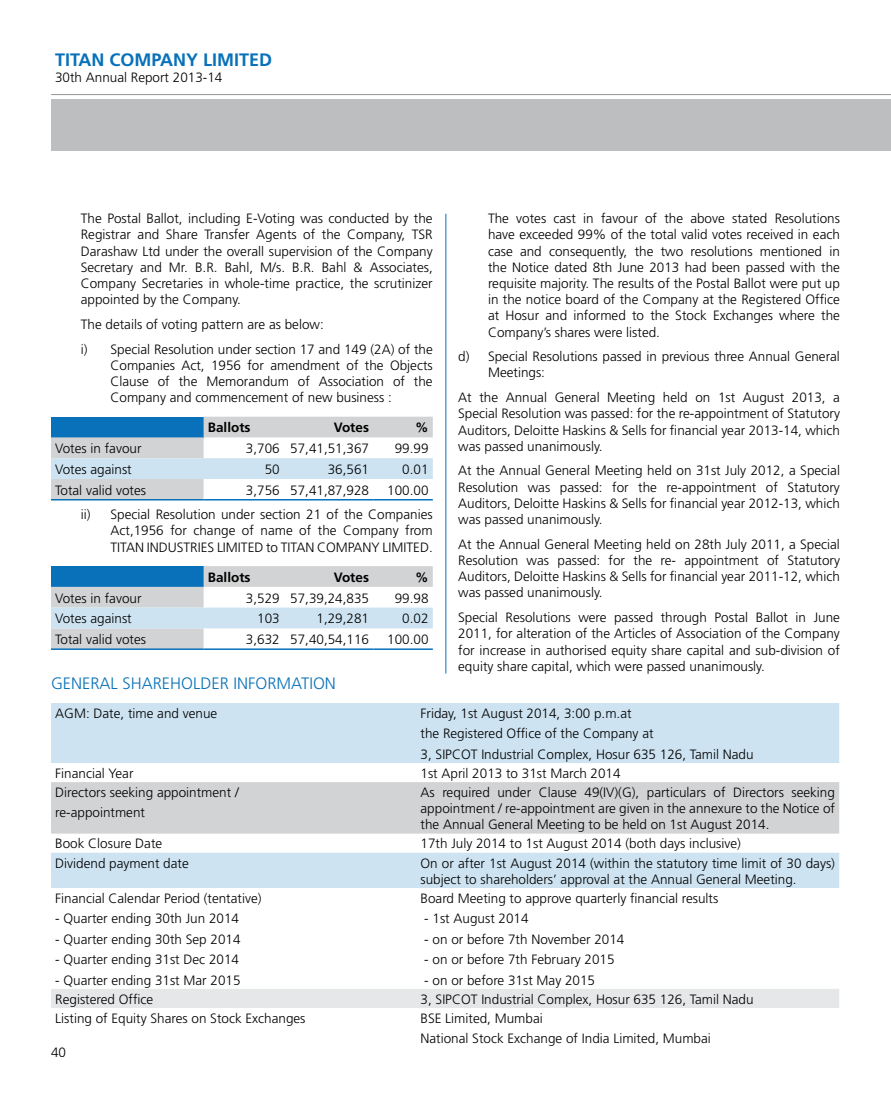
<style>
.page{position:relative;width:891px;height:1107px;background:#fff}
.page>*{position:absolute;margin:0;border:0;box-sizing:border-box;transform-origin:0 0}
.t1{font:700 18px "Frutiger";color:#0871b9}
.t2{font:300 16.5px "Frutiger";color:#0871b9}
.t3{font:300 13.5px/16.2px "Frutiger";color:#000;text-align:justify}
.t4{font:700 13.5px "Frutiger";color:#000}
</style>
<div class="page">
<hr style="left:51px;top:94px;width:840px;height:1px;background:#939598">
<div style="left:51px;top:99px;width:840px;height:51px;background:#bcbec0"></div>
<hr style="left:446px;top:214px;width:1px;height:459px;background:#0871b9">
<svg style="left:51px;top:417px;width:382px;height:82px"></svg>
<hr style="left:51px;top:499px;width:153px;height:2px;background:#0871b9">
<hr style="left:204px;top:499px;width:80px;height:2px;background:#0871b9">
<hr style="left:284px;top:499px;width:89px;height:2px;background:#0871b9">
<hr style="left:373px;top:499px;width:60px;height:2px;background:#0871b9">
<svg style="left:51px;top:566px;width:382px;height:82px"></svg>
<hr style="left:51px;top:648px;width:153px;height:2px;background:#0871b9">
<hr style="left:204px;top:648px;width:80px;height:2px;background:#0871b9">
<hr style="left:284px;top:648px;width:89px;height:2px;background:#0871b9">
<hr style="left:373px;top:648px;width:60px;height:2px;background:#0871b9">
<svg style="left:51px;top:703px;width:788px;height:185px;fill:#cee3f1"></svg>
<div style="left:51px;top:782px;width:788px;height:52px;background:#d1d3d4"></div>
<div style="left:51px;top:989px;width:788px;height:19px;background:#e6e7e8"></div>
<h1 class="t1" style="left:55px;top:49px;width:219px">TITAN COMPANY LIMITED</h1>
<p class="t3" style="left:55px;top:70px;width:169px">30th Annual Report 2013-14</p>
<p class="t3" style="left:81px;top:210px;width:353px">The Postal Ballot, including E-Voting was conducted by the Registrar and Share Transfer Agents of the Company, TSR Darashaw Ltd under the overall supervision of the Company Secretary and Mr. B.R. Bahl, M/s. B.R. Bahl &amp; Associates, Company Secretaries in whole-time practice, the scrutinizer appointed by the Company.</p>
<p class="t3" style="left:81px;top:312px;width:353px;line-height:24.8px">The details of voting pattern are as below:<br>i) Special Resolution under section 17 and 149 (2A) of the</p>
<p class="t3" style="left:111px;top:357px;width:324px">Companies Act, 1956 for amendment of the Objects Clause of the Memorandum of Association of the Company and commencement of new business :</p>
<p class="t4" style="left:208px;top:420px;width:44px">Ballots</p>
<p class="t4" style="left:334px;top:420px;width:37px">Votes</p>
<p class="t4" style="left:415px;top:420px;width:15px">%</p>
<p class="t3" style="left:55px;top:440px;width:88px">Votes in favour</p>
<p class="t3" style="left:246px;top:440px;width:125px">3,706 57,41,51,367</p>
<p class="t3" style="left:395px;top:440px;width:35px">99.99</p>
<p class="t3" style="left:55px;top:461px;width:78px">Votes against</p>
<p class="t3" style="left:265px;top:461px;width:17px">50</p>
<p class="t3" style="left:328px;top:461px;width:43px">36,561</p>
<p class="t3" style="left:402px;top:461px;width:28px">0.01</p>
<p class="t3" style="left:55px;top:482px;width:92px">Total valid votes</p>
<p class="t3" style="left:246px;top:482px;width:125px">3,756 57,41,87,928</p>
<p class="t3" style="left:81px;top:478px;width:353px;line-height:24.6px;text-indent:307px">100.00 ii) Special Resolution under section 21 of the Companies</p>
<p class="t3" style="left:111px;top:523px;width:324px">Act,1956 for change of name of the Company from<br>TITAN INDUSTRIES LIMITED to TITAN COMPANY LIMITED.</p>
<p class="t4" style="left:208px;top:569px;width:44px">Ballots</p>
<p class="t4" style="left:334px;top:569px;width:37px">Votes</p>
<p class="t4" style="left:415px;top:569px;width:15px">%</p>
<p class="t3" style="left:55px;top:590px;width:88px">Votes in favour</p>
<p class="t3" style="left:246px;top:590px;width:125px">3,529 57,39,24,835</p>
<p class="t3" style="left:395px;top:590px;width:35px">99.98</p>
<p class="t3" style="left:55px;top:611px;width:78px">Votes against</p>
<p class="t3" style="left:257px;top:611px;width:24px">103</p>
<p class="t3" style="left:317px;top:611px;width:54px">1,29,281</p>
<p class="t3" style="left:402px;top:611px;width:28px">0.02</p>
<p class="t3" style="left:55px;top:631px;width:92px">Total valid votes</p>
<p class="t3" style="left:246px;top:631px;width:125px">3,632 57,40,54,116</p>
<p class="t3" style="left:387px;top:631px;width:43px">100.00</p>
<p class="t3" style="left:488px;top:210px;width:353px">The votes cast in favour of the above stated Resolutions have exceeded 99% of the total valid votes received in each case and consequently, the two resolutions mentioned in the Notice dated 8th June 2013 had been passed with the requisite majority. The results of the Postal Ballot were put up in the notice board of the Company at the Registered Office at Hosur and informed to the Stock Exchanges where the Company’s shares were listed.</p>
<p class="t3" style="left:488px;top:348px;width:353px;text-indent:-30px">d) Special Resolutions passed in previous three Annual General<br>Meetings:</p>
<p class="t3" style="left:458px;top:389px;width:383px">At the Annual General Meeting held on 1st August 2013, a Special Resolution was passed: for the re-appointment of Statutory Auditors, Deloitte Haskins &amp; Sells for financial year 2013-14, which was passed unanimously.</p>
<p class="t3" style="left:458px;top:463px;width:383px">At the Annual General Meeting held on 31st July 2012, a Special Resolution was passed: for the re-appointment of Statutory Auditors, Deloitte Haskins &amp; Sells for financial year 2012-13, which was passed unanimously.</p>
<p class="t3" style="left:458px;top:536px;width:383px">At the Annual General Meeting held on 28th July 2011, a Special Resolution was passed: for the re- appointment of Statutory Auditors, Deloitte Haskins &amp; Sells for financial year 2011-12, which was passed unanimously.</p>
<p class="t3" style="left:458px;top:609px;width:383px">Special Resolutions were passed through Postal Ballot in June 2011, for alteration of the Articles of Association of the Company for increase in authorised equity share capital and sub-division of equity share capital, which were passed unanimously.</p>
<p class="t2" style="left:51px;top:674px;width:286px">GENERAL SHAREHOLDER INFORMATION</p>
<p class="t3" style="left:55px;top:705px;width:164px">AGM: Date, time and venue</p>
<p class="t3" style="left:421px;top:703px;width:335px;line-height:20.4px;text-align:left">Friday, 1st August 2014, 3:00 p.m.at<br>the Registered Office of the Company at<br>3, SIPCOT Industrial Complex, Hosur 635 126, Tamil Nadu</p>
<p class="t3" style="left:55px;top:765px;width:80px">Financial Year</p>
<p class="t3" style="left:421px;top:765px;width:202px">1st April 2013 to 31st March 2014</p>
<p class="t3" style="left:55px;top:782px;width:185px;line-height:20.4px">Directors seeking appointment / re-appointment</p>
<p class="t3" style="left:421px;top:784px;width:416px">As required under Clause 49(IV)(G), particulars of Directors seeking appointment / re-appointment are given in the annexure to the Notice of the Annual General Meeting to be held on 1st August 2014.</p>
<p class="t3" style="left:55px;top:836px;width:109px">Book Closure Date</p>
<p class="t3" style="left:421px;top:836px;width:322px">17th July 2014 to 1st August 2014 (both days inclusive)</p>
<p class="t3" style="left:55px;top:855px;width:135px">Dividend payment date</p>
<p class="t3" style="left:421px;top:855px;width:416px">On or after 1st August 2014 (within the statutory time limit of 30 days) subject to shareholders’ approval at the Annual General Meeting.</p>
<p class="t3" style="left:55px;top:890px;width:208px">Financial Calendar Period (tentative)</p>
<p class="t3" style="left:55px;top:910px;width:185px">- Quarter ending 30th Jun 2014</p>
<p class="t3" style="left:55px;top:931px;width:187px">- Quarter ending 30th Sep 2014</p>
<p class="t3" style="left:55px;top:951px;width:185px">- Quarter ending 31st Dec 2014</p>
<p class="t3" style="left:55px;top:972px;width:187px">- Quarter ending 31st Mar 2015</p>
<p class="t3" style="left:421px;top:890px;width:299px">Board Meeting to approve quarterly financial results</p>
<p class="t3" style="left:424px;top:910px;width:106px">- 1st August 2014</p>
<p class="t3" style="left:424px;top:931px;width:202px">- on or before 7th November 2014</p>
<p class="t3" style="left:424px;top:951px;width:192px">- on or before 7th February 2015</p>
<p class="t3" style="left:424px;top:972px;width:172px">- on or before 31st May 2015</p>
<p class="t3" style="left:55px;top:991px;width:100px">Registered Office</p>
<p class="t3" style="left:421px;top:991px;width:335px">3, SIPCOT Industrial Complex, Hosur 635 126, Tamil Nadu</p>
<p class="t3" style="left:55px;top:1010px;width:252px">Listing of Equity Shares on Stock Exchanges</p>
<p class="t3" style="left:421px;top:1008px;width:292px;line-height:20.4px">BSE Limited, Mumbai<br>National Stock Exchange of India Limited, Mumbai</p>
<p class="t3" style="left:51px;top:1044px;width:17px">40</p>
</div>
